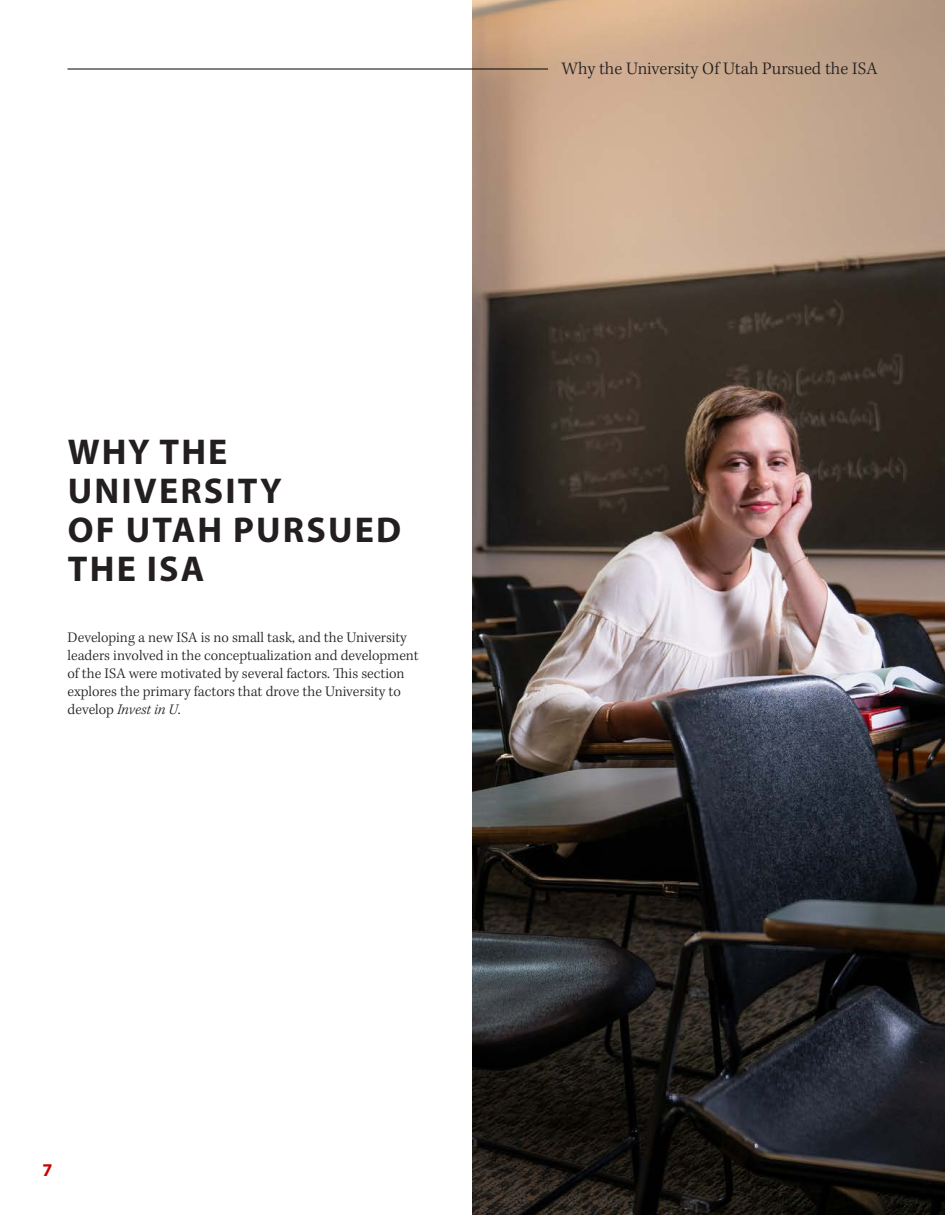
<style>
.page{position:relative;width:945px;height:1215px;background:#fff}
.page>*{position:absolute;margin:0;border:0;box-sizing:border-box;transform-origin:0 0}
.t1{font:700 36px/39px "Myriad Pro";letter-spacing:.06em;color:#231f20}
.t2{font:300 18px "Kepler Std";letter-spacing:-.005em;color:#231f20}
.t3{font:700 18px "Myriad Pro";color:#c00}
.t4{font:300 15px/18px "Kepler Std";color:#231f20}
.s1{font-style:italic}
</style>
<div class="page">
<img style="left:472px;top:0;width:473px;height:1215px">
<hr style="left:68px;top:69px;width:480px;height:1px;background:#040503">
<p class="t2" style="left:562px;top:57px;width:317px">Why the University Of Utah Pursued the ISA</p>
<h1 class="t1" style="left:68px;top:432px;width:335px">WHY THE<br>UNIVERSITY<br>OF UTAH PURSUED<br>THE ISA</h1>
<p class="t4" style="left:68px;top:628px;width:353px">Developing a new ISA is no small task, and the University leaders involved in the conceptualization and development of the ISA were motivated by several factors. This section explores the primary factors that drove the University to develop <span class="s1">Invest in U</span>.</p>
<p class="t3" style="left:43px;top:1159px;width:11px">7</p>
</div>
